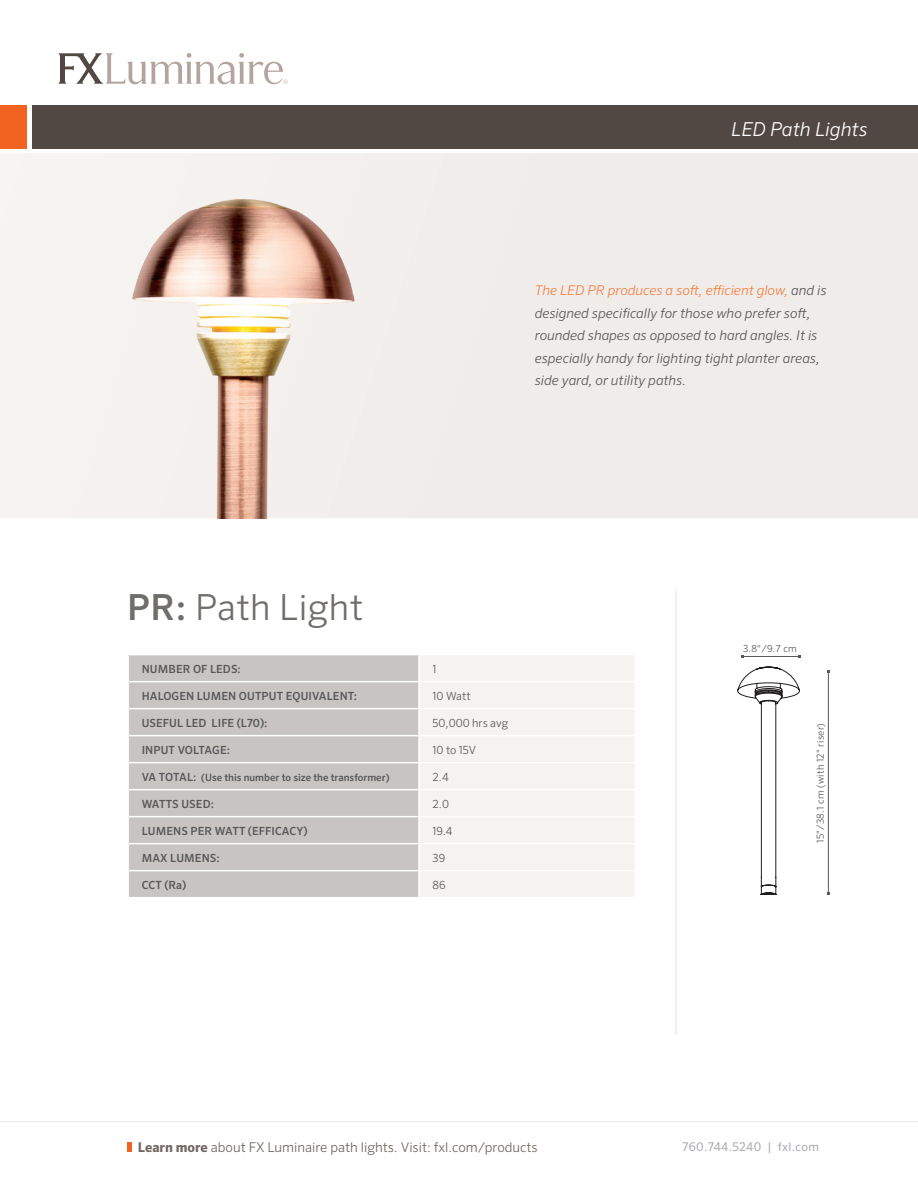
<style>
.page{position:relative;width:918px;height:1188px;background:#fff}
.page>*{position:absolute;margin:0;border:0;box-sizing:border-box;transform-origin:0 0}
.t1{font:300 36px "Sero Pro";letter-spacing:.01em;color:#706e6b}
.t2{font:italic 300 19.2px "Sero Pro";color:#fff}
.t3{font:italic 300 13.5px/22.5px "Sero Pro";color:#57585a}
.t4{font:300 13.5px "Sero Pro";color:#726762}
.t5{font:12px "Sero Pro";letter-spacing:.025em;color:#a8a9ad}
.t6{font:500 11.25px "Sero Pro";letter-spacing:.01em;color:#57585a}
.t7{font:300 11.25px "Sero Pro";color:#57585a}
.t8{font:500 10.2px "Sero Pro";color:#57585a}
.t9{font:300 9.75px "Sero Pro";letter-spacing:.02em;color:#57585a}
.t10{font:200 6.3px "Sero Pro";color:#b3a59e}
.s1{color:#f48145}
.s2{font-weight:500}
.s3{font-size:11.25px}
.s4{font-weight:700}
</style>
<div class="page">
<div style="left:32px;top:105px;width:886px;height:43px;background:#524843"></div>
<div style="left:0;top:153px;width:918px;height:365px;background:#f0ece9"></div>
<hr style="left:0;top:1121px;width:918px;height:1px;background:#f0ece9">
<div style="left:0;top:105px;width:27px;height:43px;background:#f26221"></div>
<hr style="left:675px;top:590px;width:2px;height:445px;background:#f0ece9">
<svg style="left:58px;top:53px;width:225px;height:31px"></svg>
<div style="left:127px;top:1142px;width:5px;height:9px;background:#f26221"></div>
<hr style="left:828px;top:672px;width:1px;height:221px;background:#57585a">
<hr style="left:742px;top:656px;width:57px;height:1px;background:#57585a">
<div style="left:129px;top:655px;width:289px;height:242px;background:#c7c4c2"></div>
<div style="left:420px;top:656px;width:214px;height:241px;background:#f5f3f0"></div>
<hr style="left:420px;top:708px;width:215px;height:1px;background:#fff">
<hr style="left:420px;top:735px;width:215px;height:1px;background:#fff">
<hr style="left:420px;top:762px;width:215px;height:1px;background:#fff">
<hr style="left:420px;top:789px;width:215px;height:1px;background:#fff">
<hr style="left:420px;top:816px;width:215px;height:1px;background:#fff">
<hr style="left:420px;top:843px;width:215px;height:1px;background:#fff">
<hr style="left:420px;top:870px;width:215px;height:1px;background:#fff">
<hr style="left:129px;top:681px;width:289px;height:1px;background:#fff">
<hr style="left:420px;top:681px;width:215px;height:1px;background:#fff">
<hr style="left:129px;top:708px;width:289px;height:1px;background:#fff">
<hr style="left:129px;top:735px;width:289px;height:1px;background:#fff">
<hr style="left:129px;top:762px;width:289px;height:1px;background:#fff">
<hr style="left:129px;top:789px;width:289px;height:1px;background:#fff">
<hr style="left:129px;top:816px;width:289px;height:1px;background:#fff">
<hr style="left:129px;top:843px;width:289px;height:1px;background:#fff">
<hr style="left:129px;top:870px;width:289px;height:1px;background:#fff">
<img style="left:19px;top:176px;width:470px;height:342px">
<svg style="left:737px;top:667px;width:63px;height:227px"></svg>
<p class="t10" style="left:283px;top:78px;width:7px">®</p>
<h2 class="t2" style="left:731px;top:117px;width:138px">LED Path Lights</h2>
<p class="t3" style="left:535px;top:279px;width:293px"><span class="s1">The LED PR produces a soft, efficient glow,</span> and is designed specifically for those who prefer soft, rounded shapes as opposed to hard angles. It is especially handy for lighting tight planter areas, side yard, or utility paths.</p>
<h1 class="t1" style="left:127px;top:586px;width:238px"><span class="s2">PR:</span> Path Light</h1>
<p class="t6" style="left:142px;top:662px;width:101px">NUMBER OF LEDS:</p>
<p class="t7" style="left:433px;top:662px;width:5px">1</p>
<p class="t6" style="left:142px;top:689px;width:217px">HALOGEN LUMEN OUTPUT EQUIVALENT:</p>
<p class="t7" style="left:433px;top:689px;width:40px">10 Watt</p>
<p class="t6" style="left:142px;top:716px;width:127px">USEFUL LED LIFE (L70):</p>
<p class="t7" style="left:433px;top:716px;width:77px">50,000 hrs avg</p>
<p class="t6" style="left:142px;top:743px;width:90px">INPUT VOLTAGE:</p>
<p class="t7" style="left:433px;top:743px;width:45px">10 to 15V</p>
<p class="t8" style="left:142px;top:771px;width:249px"><span class="s3">VA TOTAL:</span> (USE THIS NUMBER TO SIZE THE TRANSFORMER)</p>
<p class="t7" style="left:433px;top:770px;width:18px">2.4</p>
<p class="t6" style="left:142px;top:797px;width:74px">WATTS USED:</p>
<p class="t7" style="left:433px;top:797px;width:18px">2.0</p>
<p class="t6" style="left:142px;top:824px;width:167px">LUMENS PER WATT (EFFICACY)</p>
<p class="t7" style="left:433px;top:824px;width:22px">19.4</p>
<p class="t6" style="left:142px;top:851px;width:80px">MAX LUMENS:</p>
<p class="t7" style="left:433px;top:851px;width:14px">39</p>
<p class="t6" style="left:142px;top:878px;width:8px">CCT</p>
<p class="t6" style="left:164px;top:878px;width:23px">(RA)</p>
<p class="t7" style="left:433px;top:878px;width:15px">86</p>
<p class="t9" style="left:743px;top:643px;width:55px">3.8"/9.7 cm</p>
<p class="t9" style="left:814px;top:843px;width:122px;rotate:-90deg">15"/38.1 cm (with 12" riser)</p>
<p class="t4" style="left:138px;top:1139px;width:401px"><span class="s4">Learn more</span> about FX Luminaire path lights. Visit: fxl.com/products</p>
<p class="t5" style="left:682px;top:1140px;width:138px">760.744.5240 | fxl.com</p>
</div>
